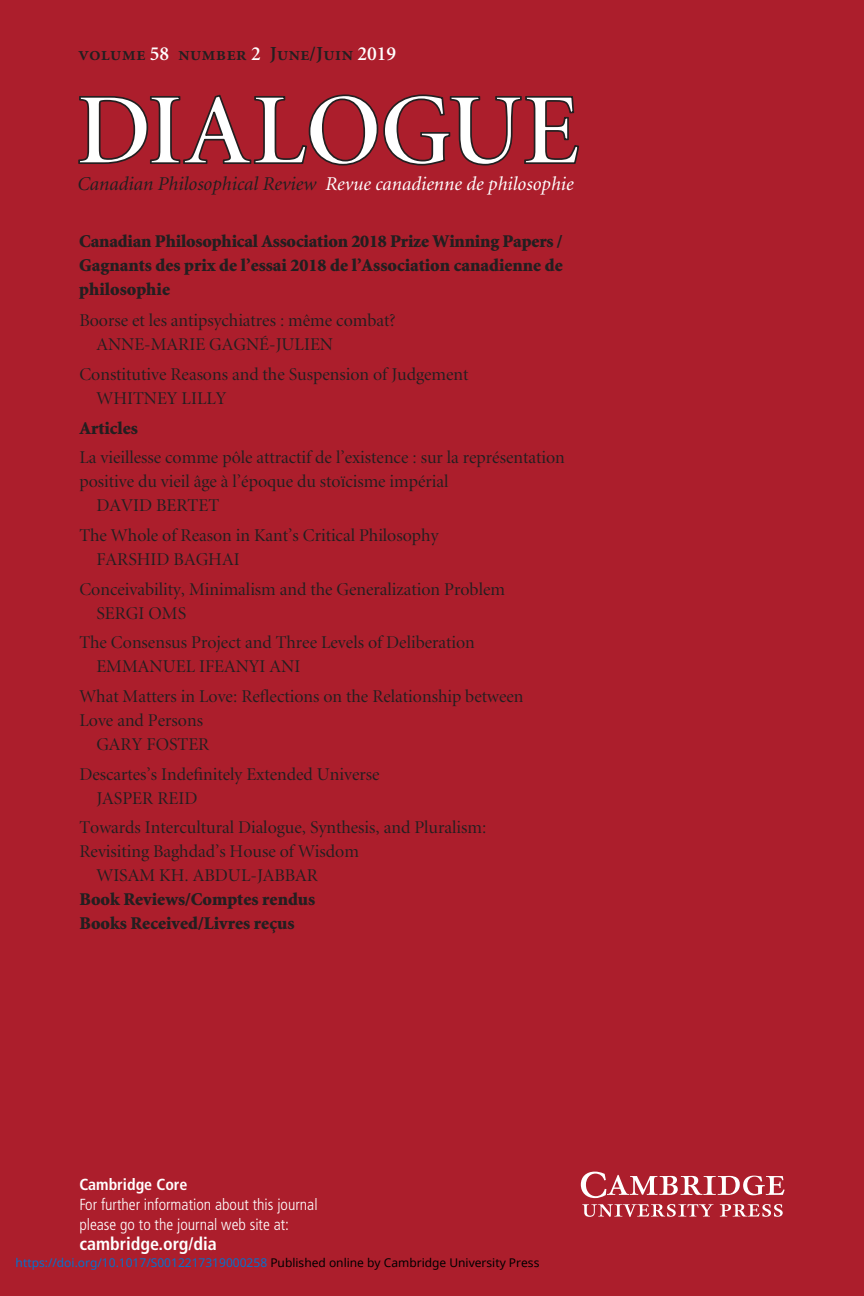
<style>
.page{position:relative;width:864px;height:1296px;background:#ac1e2c}
.page>*{position:absolute;margin:0;border:0;box-sizing:border-box;transform-origin:0 0}
.t1{font:20px "Minion Semibold SC";color:#231f20}
.t2{font:italic 19.6px "Minion";color:#fff}
.t3{font:18px/24px "Minion Display";color:#231f20}
.t4{font:900 18px/24px "Minion";color:#231f20;text-align:justify}
.t5{font:700 condensed 18px "Frutiger LT Std";color:#fff}
.t6{font:300 condensed 16px/20px "Frutiger LT Std";color:#fff}
.t7{font:12px "Noto Sans";color:#0172cf}
.s1{font-family:"Minion";font-weight:600;color:#fff}
.s2{color:#231f20}
.s3{font-family:"Minion";font-weight:900}
.s4{font-weight:700}
.s5{color:#000}
</style>
<div class="page">
<svg style="left:581px;top:1172px;width:204px;height:26px"></svg>
<svg style="left:582px;top:1204px;width:131px;height:13px"></svg>
<svg style="left:720px;top:1204px;width:63px;height:13px"></svg>
<svg style="left:78px;top:94px;width:501px;height:72px"></svg>
<p class="t1" style="left:78px;top:46px;width:320px">volume <span class="s1">58</span> number <span class="s1">2</span> June/Juin <span class="s1">2019</span></p>
<p class="t2" style="left:77px;top:176px;width:498px"><span class="s2">Canadian Philosophical Review</span> Revue canadienne de philosophie</p>
<p class="t4" style="left:79px;top:231px;width:485px">Canadian Philosophical Association 2018 Prize Winning Papers / Gagnants des prix de l’essai 2018 de l’Association canadienne de philosophie</p>
<p class="t3" style="left:96px;top:310px;width:301px;text-indent:-17px">Boorse et les antipsychiatres : même combat?<br>ANNE-MARIE GAGNÉ-JULIEN</p>
<p class="t3" style="left:96px;top:364px;width:374px;text-indent:-17px">Constitutive Reasons and the Suspension of Judgement<br>WHITNEY LILLY</p>
<p class="t3" style="left:79px;top:415px;width:487px;line-height:29.6px"><span class="s3">Articles<br></span>La vieillesse comme pôle attractif de l’existence : sur la représentation</p>
<p class="t3" style="left:96px;top:471px;width:354px;text-indent:-17px">positive du vieil âge à l’époque du stoïcisme impérial<br>DAVID BERTET</p>
<p class="t3" style="left:96px;top:525px;width:344px;text-indent:-17px">The Whole of Reason in Kant’s Critical Philosophy<br>FARSHID BAGHAI</p>
<p class="t3" style="left:96px;top:578px;width:410px;text-indent:-17px">Conceivability, Minimalism and the Generalization Problem<br>SERGI OMS</p>
<p class="t3" style="left:96px;top:632px;width:380px;text-indent:-17px">The Consensus Project and Three Levels of Deliberation<br>EMMANUEL IFEANYI ANI</p>
<p class="t3" style="left:79px;top:686px;width:446px">What Matters in Love: Reflections on the Relationship between</p>
<p class="t3" style="left:79px;top:710px;width:125px">Love and Persons</p>
<p class="t3" style="left:96px;top:734px;width:115px">GARY FOSTER</p>
<p class="t3" style="left:96px;top:763px;width:285px;text-indent:-17px">Descartes’s Indefinitely Extended Universe<br>JASPER REID</p>
<p class="t3" style="left:79px;top:817px;width:408px">Towards Intercultural Dialogue, Synthesis, and Pluralism:</p>
<p class="t3" style="left:79px;top:841px;width:281px">Revisiting Baghdad’s House of Wisdom</p>
<p class="t3" style="left:96px;top:865px;width:223px">WISAM KH. ABDUL-JABBAR</p>
<p class="t4" style="left:79px;top:889px;width:237px">Book Reviews/Comptes rendus</p>
<p class="t4" style="left:79px;top:913px;width:217px">Books Received/Livres reçus</p>
<p class="t6" style="left:79px;top:1176px;width:240px"><span class="s4">Cambridge Core<br></span>For further information about this journal please go to the journal web site at:</p>
<p class="t5" style="left:79px;top:1237px;width:139px">cambridge.org/dia</p>
<p class="t7" style="left:16px;top:1255px;width:525px">https://doi.org/10.1017/S0012217319000258 <span class="s5">Published online by Cambridge University Press</span></p>
</div>
